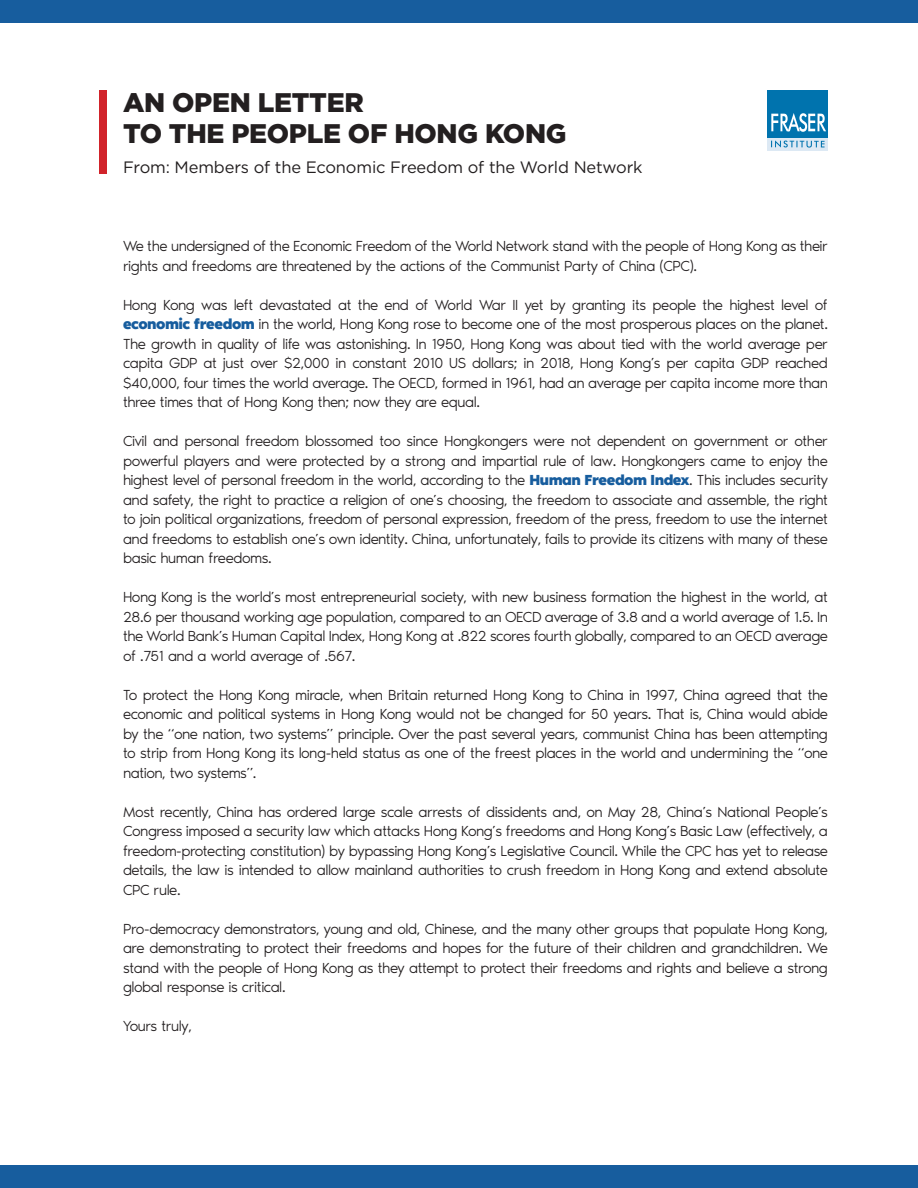
<style>
.page{position:relative;width:918px;height:1188px;background:#fff}
.page>*{position:absolute;margin:0;border:0;box-sizing:border-box;transform-origin:0 0}
.t1{font:900 26.85px/31.3px "Gotham";letter-spacing:-.01em;color:#231f20}
.t2{font:16.5px "Gotham";letter-spacing:-.01em;color:#231f20}
.body_text{font:300 15px/19.5px "Noir Pro";letter-spacing:-.035em;color:#231f20;text-align:justify}
.s1{font-weight:700;color:#175d9e}
</style>
<div class="page">
<div style="left:0;top:0;width:918px;height:23px;background:#175d9e"></div>
<div style="left:0;top:1165px;width:918px;height:23px;background:#175d9e"></div>
<div style="left:768px;top:90px;width:60px;height:60px;background:linear-gradient(to right,#dde9f4,#dde9f4)"></div>
<div style="left:768px;top:90px;width:60px;height:47px;background:#0073ae"></div>
<svg style="left:771px;top:113px;width:55px;height:19px"></svg>
<svg style="left:771px;top:140px;width:54px;height:8px"></svg>
<div style="left:99px;top:90px;width:8px;height:84px;background:#d1232a"></div>
<p class="t1" style="left:123px;top:86px;width:445px">AN OPEN LETTER<br>TO THE PEOPLE OF HONG KONG</p>
<p class="t2" style="left:123px;top:157px;width:521px">From: Members of the Economic Freedom of the World Network</p>
<p class="body_text" style="left:123px;top:236px;width:706px">We the undersigned of the Economic Freedom of the World Network stand with the people of Hong Kong as their rights and freedoms are threatened by the actions of the Communist Party of China (CPC).</p>
<p class="body_text" style="left:123px;top:294px;width:707px">Hong Kong was left devastated at the end of World War II yet by granting its people the highest level of <span class="s1">economic freedom</span> in the world, Hong Kong rose to become one of the most prosperous places on the planet.<br>The growth in quality of life was astonishing. In 1950, Hong Kong was about tied with the world average per capita GDP at just over $2,000 in constant 2010 US dollars; in 2018, Hong Kong’s per capita GDP reached $40,000, four times the world average. The OECD, formed in 1961, had an average per capita income more than three times that of Hong Kong then; now they are equal.</p>
<p class="body_text" style="left:123px;top:431px;width:707px">Civil and personal freedom blossomed too since Hongkongers were not dependent on government or other powerful players and were protected by a strong and impartial rule of law. Hongkongers came to enjoy the highest level of personal freedom in the world, according to the <span class="s1">Human Freedom Index</span>. This includes security and safety, the right to practice a religion of one’s choosing, the freedom to associate and assemble, the right to join political organizations, freedom of personal expression, freedom of the press, freedom to use the internet and freedoms to establish one’s own identity. China, unfortunately, fails to provide its citizens with many of these basic human freedoms.</p>
<p class="body_text" style="left:123px;top:587px;width:707px">Hong Kong is the world’s most entrepreneurial society, with new business formation the highest in the world, at 28.6 per thousand working age population, compared to an OECD average of 3.8 and a world average of 1.5. In the World Bank’s Human Capital Index, Hong Kong at .822 scores fourth globally, compared to an OECD average of .751 and a world average of .567.</p>
<p class="body_text" style="left:123px;top:684px;width:707px">To protect the Hong Kong miracle, when Britain returned Hong Kong to China in 1997, China agreed that the economic and political systems in Hong Kong would not be changed for 50 years. That is, China would abide by the “one nation, two systems” principle. Over the past several years, communist China has been attempting to strip from Hong Kong its long-held status as one of the freest places in the world and undermining the “one nation, two systems”.</p>
<p class="body_text" style="left:123px;top:801px;width:707px">Most recently, China has ordered large scale arrests of dissidents and, on May 28, China’s National People’s Congress imposed a security law which attacks Hong Kong’s freedoms and Hong Kong’s Basic Law (effectively, a freedom-protecting constitution) by bypassing Hong Kong’s Legislative Council. While the CPC has yet to release details, the law is intended to allow mainland authorities to crush freedom in Hong Kong and extend absolute CPC rule.</p>
<p class="body_text" style="left:123px;top:918px;width:707px">Pro-democracy demonstrators, young and old, Chinese, and the many other groups that populate Hong Kong, are demonstrating to protect their freedoms and hopes for the future of their children and grandchildren. We stand with the people of Hong Kong as they attempt to protect their freedoms and rights and believe a strong global response is critical.</p>
<p class="body_text" style="left:123px;top:1016px;width:70px">Yours truly,</p>
</div>
